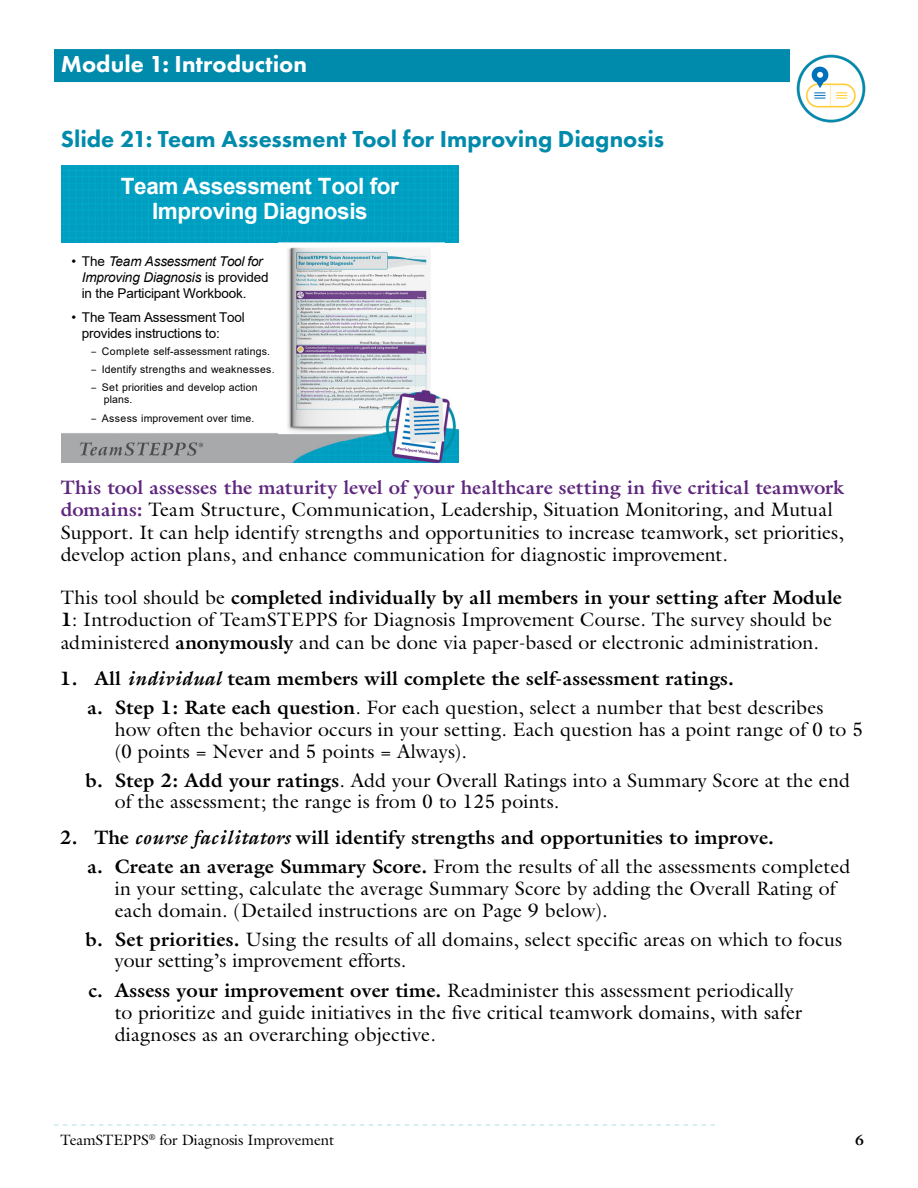
<style>
.page{position:relative;width:918px;height:1188px;background:#fff}
.page>*{position:absolute;margin:0;border:0;box-sizing:border-box;transform-origin:0 0}
.t1{font:800 24px "Futura PT";color:#008aab}
.t2{font:800 24px "Futura PT";color:#fff}
.t3{font:700 22.5px/24.3px "Arial";letter-spacing:-.015em;color:#fff;text-align:center}
.t4{font:19.5px/22.5px "Galliard Std";letter-spacing:.01em;color:#000}
.t5{font:700 19.5px "Galliard Std";letter-spacing:.01em;color:#000}
.t6{font:700 19.5px "Galliard Std";letter-spacing:.01em;color:#5f277e}
.t7{font:15px "Galliard Std";letter-spacing:-.005em;color:#000}
.t8{font:700 15px "Galliard Std";color:#000}
.t9{font:italic 13.5px/16.2px "Arial";letter-spacing:-.01em;color:#000}
.t10{font:13.5px/16.2px "Arial";letter-spacing:-.01em;color:#000}
.t11{font:10.5px/18.3px "Arial";letter-spacing:.015em;color:#000}
.s1{font-style:normal}
.s2{font-family:"Calibri"}
.s3{font-style:inherit}
.s4{font-weight:700;color:#5f277e}
.s5{font-weight:700}
.s6{font-style:italic}
</style>
<div class="page">
<div style="left:61px;top:165px;width:398px;height:78px;background:#009fc1"></div>
<img style="left:61px;top:429px;width:398px;height:34px">
<img style="left:279px;top:237px;width:165px;height:203px">
<img style="left:384px;top:389px;width:74px;height:74px">
<svg style="left:54px;top:1124px;width:661px;height:2px"></svg>
<div style="left:54px;top:49px;width:817px;height:30px;background:#008aab"></div>
<div style="left:54px;top:52px;width:817px;height:30px;background:#008aab"></div>
<img style="left:790px;top:49px;width:81px;height:74px">
<h2 class="t2" style="left:61px;top:49px;width:248px">Module 1: Introduction</h2>
<h3 class="t1" style="left:61px;top:124px;width:605px">Slide 21: Team Assessment Tool for Improving Diagnosis</h3>
<p class="t3" style="left:121px;top:174px;width:280px">Team Assessment Tool for<br>Improving Diagnosis</p>
<p class="t9" style="left:82px;top:253px;width:188px;text-indent:-10px"><span class="s1">• Th</span><span class="s1">e</span> Team Assessment Tool for<br>Improving Diagnosis <span class="s1">is provided in the Participant Workbook.</span></p>
<p class="t10" style="left:82px;top:309px;width:165px;text-indent:-10px">• The Team Assessment Tool provides instructions to:</p>
<p class="t11" style="left:91px;top:342px;width:185px"><span class="s2">‒</span> Complete self-assessment ratings<span class="s3">. </span><span class="s2">‒</span> Identify strengths and weaknesse<span class="s3">s.</span></p>
<p class="t11" style="left:104px;top:381px;width:155px;line-height:12.8px;text-indent:-13px"><span class="s2">‒</span> Set priorities and develop action plans.</p>
<p class="t11" style="left:91px;top:409px;width:165px"><span class="s2">‒</span> Assess improvement over time.</p>
<p class="t6" style="left:61px;top:474px;width:785px">This tool assesses the maturity level of your healthcare setting in five critical teamwork</p>
<p class="t4" style="left:61px;top:498px;width:785px"><span class="s4">domains:</span> Team Structure, Communication, Leadership, Situation Monitoring, and Mutual<br>Support. It can help identify strengths and opportunities to increase teamwork, set priorities, develop action plans, and enhance communication for diagnostic improvement.</p>
<p class="t4" style="left:61px;top:586px;width:782px">This tool should be <span class="s5">completed individually by all members in your setting after Module<br>1</span>: Introduction of TeamSTEPPS for Diagnosis Improvement Course. The survey should be administered <span class="s5">anonymously</span> and can be done via paper-based or electronic administration.</p>
<p class="t5" style="left:60px;top:666px;width:676px">1. All <span class="s6">individual</span> team members will complete the self-assessment ratings.</p>
<p class="t4" style="left:115px;top:696px;width:750px;line-height:21.8px;text-indent:-27px"><span class="s5">a. Step 1: Rate each question</span>. For each question, select a number that best describes how often the behavior occurs in your setting. Each question has a point range of 0 to 5 (0 points = Never and 5 points = Always).</p>
<p class="t4" style="left:115px;top:770px;width:737px;line-height:21.1px;text-indent:-30px"><span class="s5">b. Step 2: Add your ratings</span>. Add your Overall Ratings into a Summary Score at the end of the assessment; the range is from 0 to 125 points.</p>
<p class="t5" style="left:60px;top:825px;width:716px">2. The <span class="s6">course facilitators</span> will identify strengths and opportunities to improve.</p>
<p class="t4" style="left:115px;top:856px;width:737px;line-height:21.8px;text-indent:-27px"><span class="s5">a. Create an average Summary Score.</span> From the results of all the assessments completed in your setting, calculate the average Summary Score by adding the Overall Rating of each domain. (Detailed instructions are on Page 9 below).</p>
<p class="t4" style="left:115px;top:929px;width:729px;line-height:21.1px;text-indent:-30px"><span class="s5">b. Set priorities.</span> Using the results of all domains, select specific areas on which to focus your setting’s improvement efforts.</p>
<p class="t4" style="left:115px;top:979px;width:689px;text-indent:-26px"><span class="s5">c. Assess your improvement over time.</span> Readminister this assessment periodically to prioritize and guide initiatives in the five critical teamwork domains, with safer diagnoses as an overarching objective.</p>
<p class="t7" style="left:60px;top:1130px;width:275px">TeamSTEPPS<sup>®</sup> for Diagnosis Improvement</p>
<p class="t8" style="left:855px;top:1130px;width:10px">6</p>
</div>
